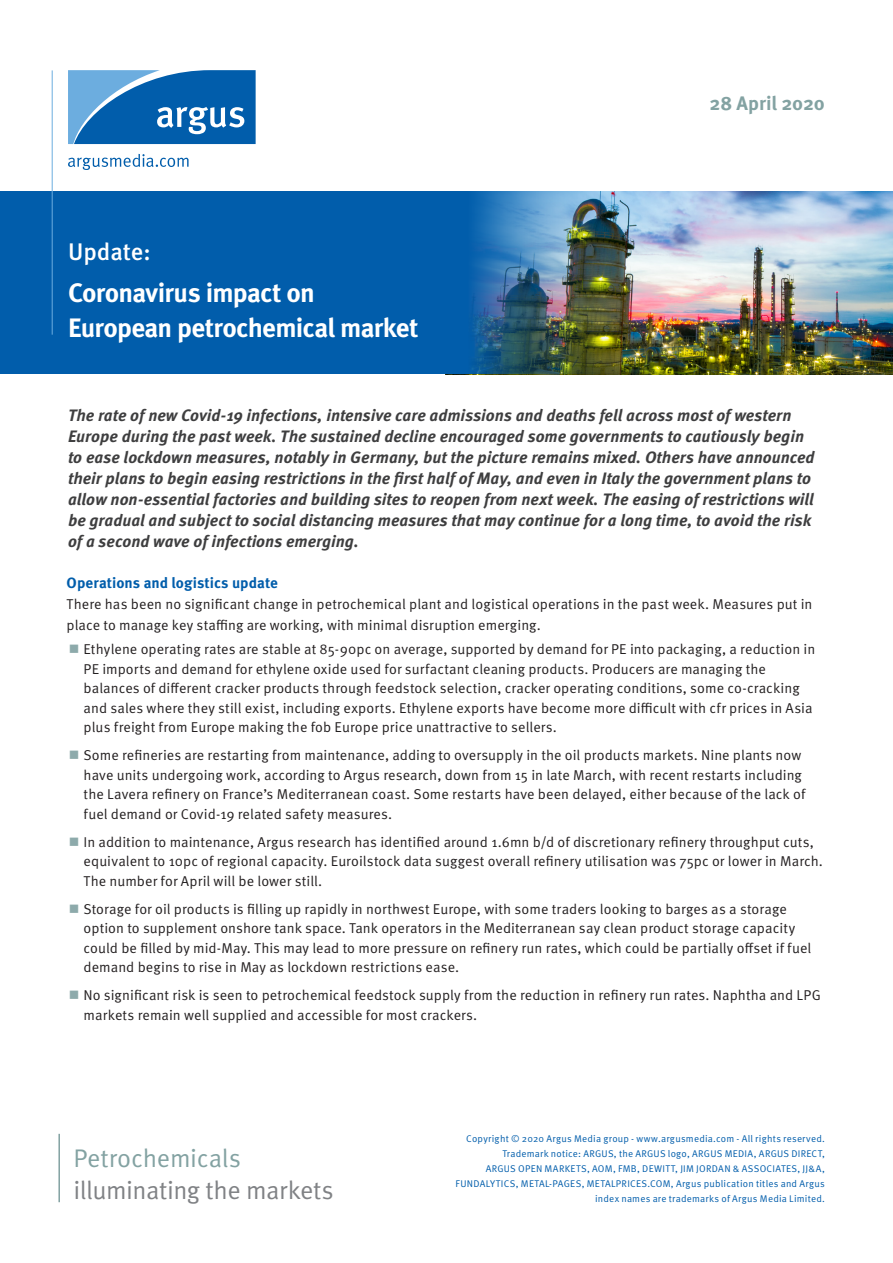
<style>
.page{position:relative;width:893px;height:1263px;background:#fff}
.page>*{position:absolute;margin:0;border:0;box-sizing:border-box;transform-origin:0 0}
.White_paper_title{font:700 26.7px/35.2px "Meta Pro";letter-spacing:-.03em;color:#fff}
.Illuminating_the_mar{font:25.5px "Meta Pro Norm";letter-spacing:-.02em;color:#808285}
.Publicaton_Highlight{font:25.5px "Meta Pro Norm";letter-spacing:-.005em;color:#83a2a2}
.Argus_White_Paper{font:500 24px "Meta Pro";color:#fff}
.P1_-_Intro_paragraph{font:700 19.5px "Meta Pro";letter-spacing:-.01em;color:#83a2a2}
.P1_-_Intro_paragraph-2{font:italic 700 16.5px/21px "Meta Pro";color:#3e3e3f}
.H2_-_Sub_header{font:700 15px "Meta Pro";color:#015dab}
.X_-_Bullets{font:14.25px/19.5px "Meta Pro Norm";letter-spacing:.005em;color:#231f20}
.P1_-_Intro_paragraph-3{font:14.25px/21px "Meta Pro Norm";letter-spacing:.005em;color:#231f20}
.footer_copyright{font:9.75px/15px "Meta Pro Norm";letter-spacing:.025em;color:#015dab;text-align:right}
</style>
<div class="page">
<hr style="left:58px;top:1134px;width:2px;height:68px;background:#83a2a2">
<img style="left:638px;top:191px;width:255px;height:183px">
<svg style="left:68px;top:70px;width:188px;height:74px;background:#317dbe"></svg>
<svg style="left:68px;top:154px;width:121px;height:16px"></svg>
<img style="left:0;top:191px;width:638px;height:183px">
<hr style="left:52px;top:70px;width:1px;height:265px;background:#6caddf">
<p class="Argus_White_Paper" style="left:68px;top:233px;width:84px">Update:</p>
<p class="White_paper_title" style="left:68px;top:273px;width:352px">Coronavirus impact on<br>European petrochemical market</p>
<p class="P1_-_Intro_paragraph" style="left:709px;top:88px;width:117px">28 April 2020</p>
<p class="P1_-_Intro_paragraph-2" style="left:68px;top:403px;width:748px">The rate of new Covid-19 infections, intensive care admissions and deaths fell across most of western Europe during the past week. The sustained decline encouraged some governments to cautiously begin to ease lockdown measures, notably in Germany, but the picture remains mixed. Others have announced their plans to begin easing restrictions in the first half of May, and even in Italy the government plans to allow non-essential factories and building sites to reopen from next week. The easing of restrictions will be gradual and subject to social distancing measures that may continue for a long time, to avoid the risk of a second wave of infections emerging.</p>
<p class="H2_-_Sub_header" style="left:67px;top:571px;width:213px">Operations and logistics update</p>
<p class="P1_-_Intro_paragraph-3" style="left:67px;top:593px;width:747px">There has been no significant change in petrochemical plant and logistical operations in the past week. Measures put in place to manage key staffing are working, with minimal disruption emerging.</p>
<p class="X_-_Bullets" style="left:83px;top:638px;width:733px">Ethylene operating rates are stable at 85-90pc on average, supported by demand for PE into packaging, a reduction in PE imports and demand for ethylene oxide used for surfactant cleaning products. Producers are managing the balances of different cracker products through feedstock selection, cracker operating conditions, some co-cracking and sales where they still exist, including exports. Ethylene exports have become more difficult with cfr prices in Asia plus freight from Europe making the fob Europe price unattractive to sellers.</p>
<p class="X_-_Bullets" style="left:83px;top:744px;width:723px">Some refineries are restarting from maintenance, adding to oversupply in the oil products markets. Nine plants now have units undergoing work, according to Argus research, down from 15 in late March, with recent restarts including the Lavera refinery on France’s Mediterranean coast. Some restarts have been delayed, either because of the lack of fuel demand or Covid-19 related safety measures.</p>
<p class="X_-_Bullets" style="left:83px;top:831px;width:741px">In addition to maintenance, Argus research has identified around 1.6mn b/d of discretionary refinery throughput cuts, equivalent to 10pc of regional capacity. Euroilstock data suggest overall refinery utilisation was 75pc or lower in March.<br>The number for April will be lower still.</p>
<p class="X_-_Bullets" style="left:83px;top:898px;width:729px">Storage for oil products is filling up rapidly in northwest Europe, with some traders looking to barges as a storage option to supplement onshore tank space. Tank operators in the Mediterranean say clean product storage capacity could be filled by mid-May. This may lead to more pressure on refinery run rates, which could be partially offset if fuel demand begins to rise in May as lockdown restrictions ease.</p>
<p class="X_-_Bullets" style="left:83px;top:984px;width:739px">No significant risk is seen to petrochemical feedstock supply from the reduction in refinery run rates. Naphtha and LPG markets remain well supplied and accessible for most crackers.</p>
<p class="Publicaton_Highlight" style="left:73px;top:1139px;width:169px">Petrochemicals</p>
<p class="Illuminating_the_mar" style="left:74px;top:1171px;width:262px">illuminating the markets</p>
<p class="footer_copyright" style="left:466px;top:1130px;width:360px">Copyright © 2020 Argus Media group - www.argusmedia.com - All rights reserved.</p>
<p class="footer_copyright" style="left:502px;top:1145px;width:324px">Trademark notice: ARGUS, the ARGUS logo, ARGUS MEDIA, ARGUS DIRECT,</p>
<p class="footer_copyright" style="left:486px;top:1160px;width:341px">ARGUS OPEN MARKETS, AOM, FMB, DEWITT, JIM JORDAN &amp; ASSOCIATES, JJ&amp;A,</p>
<p class="footer_copyright" style="left:456px;top:1175px;width:371px">FUNDALYTICS, METAL-PAGES, METALPRICES.COM, Argus publication titles and Argus index names are trademarks of Argus Media Limited.</p>
</div>
